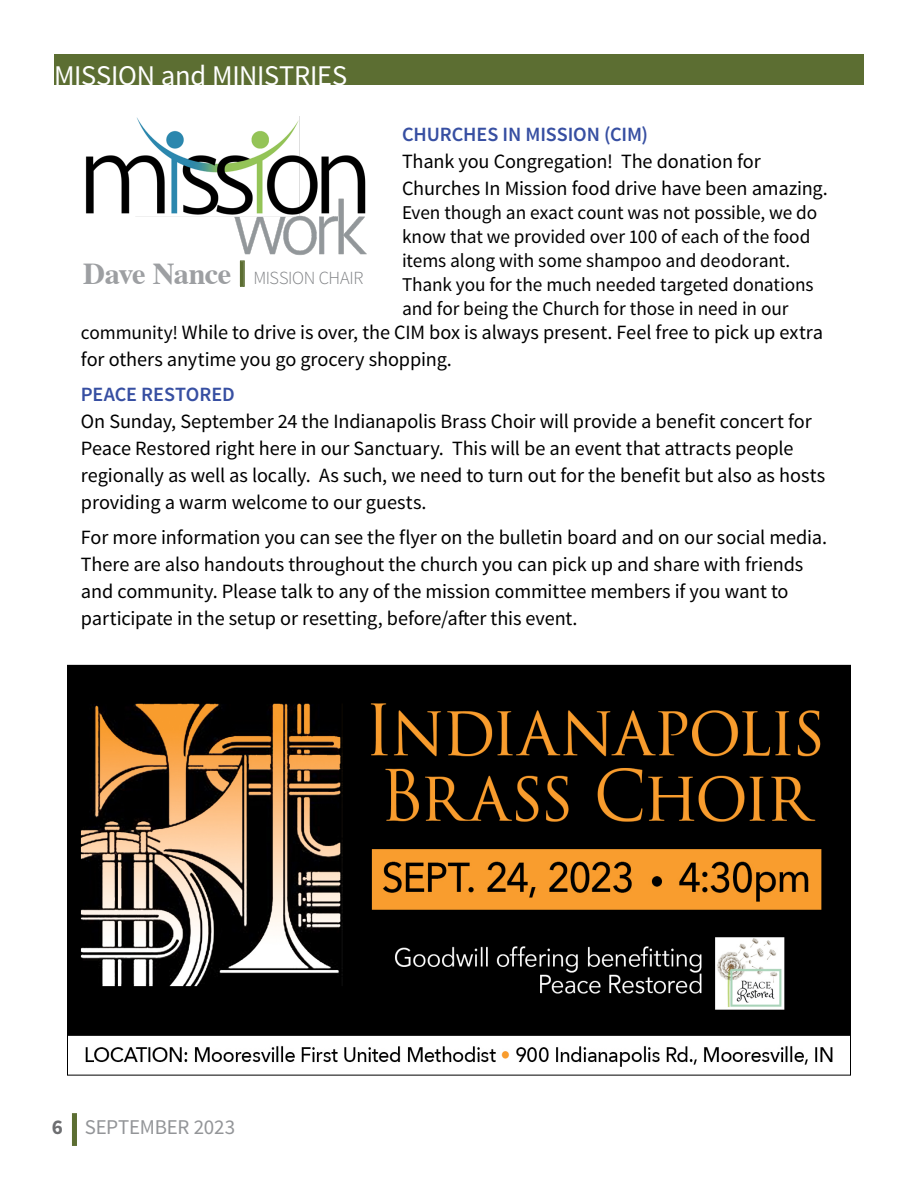
<style>
.page{position:relative;width:918px;height:1188px;background:#fff}
.page>*{position:absolute;margin:0;border:0;box-sizing:border-box;transform-origin:0 0}
.t1{font:28.5px "Source Sans Pro";letter-spacing:-.01em;color:#fff}
.t2{font:21px "Source Sans Pro";letter-spacing:-.01em;color:#939598}
.t3{font:20.25px/27px "Source Sans Pro";letter-spacing:-.005em;color:#000}
.t4{font:600 20.25px "Source Sans Pro";letter-spacing:-.005em;color:#374fa2}
.t5{font:19.5px/24px "Source Sans Pro";letter-spacing:-.005em;color:#000}
.t6{font:300 18.45px "Source Sans Pro";letter-spacing:-.015em;color:#808285}
.s1{font-size:19.5px}
.s2{font-family:"Times";font-weight:700;font-size:30.3px;color:#9d9fa2}
.s3{font-family:"Times";font-weight:700;font-size:36.9px;color:#5c6e32}
.s4{font-weight:700;color:#6d6e71}
.s5{font-weight:700;font-size:29.85px;color:#5c6e32}
</style>
<div class="page">
<div style="left:54px;top:54px;width:810px;height:31px;background:#5c6e32"></div>
<img style="left:85px;top:116px;width:282px;height:139px">
<img style="left:69px;top:667px;width:780px;height:400px">
<h1 class="t1" style="left:54px;top:58px;width:295px">MISSION and MINISTRIES</h1>
<p class="t4" style="left:402px;top:122px;width:248px">CHURCHES IN MISSION (CIM)</p>
<p class="t3" style="left:402px;top:148px;width:427px">Thank you Congregation! The donation for<br>Churches In Mission food drive have been amazing.</p>
<p class="t5" style="left:402px;top:201px;width:417px">Even though an exact count was not possible, we do know that we provided over 100 of each of the food items along with some shampoo and deodorant.<br>Thank you for the much needed targeted donations and for being the Church for those in need in our</p>
<p class="t3" style="left:81px;top:319px;width:744px"><span class="s1">community!</span> While to drive is over, the CIM box is always present. Feel free to pick up extra for others anytime you go grocery shopping.</p>
<p class="t4" style="left:81px;top:382px;width:155px">PEACE RESTORED</p>
<p class="t3" style="left:81px;top:408px;width:746px">On Sunday, September 24 the Indianapolis Brass Choir will provide a benefit concert for Peace Restored right here in our Sanctuary. This will be an event that attracts people regionally as well as locally. As such, we need to turn out for the benefit but also as hosts providing a warm welcome to our guests.</p>
<p class="t3" style="left:81px;top:524px;width:748px">For more information you can see the flyer on the bulletin board and on our social media.<br>There are also handouts throughout the church you can pick up and share with friends and community. Please talk to any of the mission committee members if you want to participate in the setup or resetting, before/after this event.</p>
<p class="t6" style="left:83px;top:266px;width:282px"><span class="s2">Dave Nance</span> <span class="s3">|</span> MISSION CHAIR</p>
<p class="t2" style="left:52px;top:1114px;width:185px"><span class="s4">6</span> <span class="s5">|</span> SEPTEMBER 2023</p>
</div>
